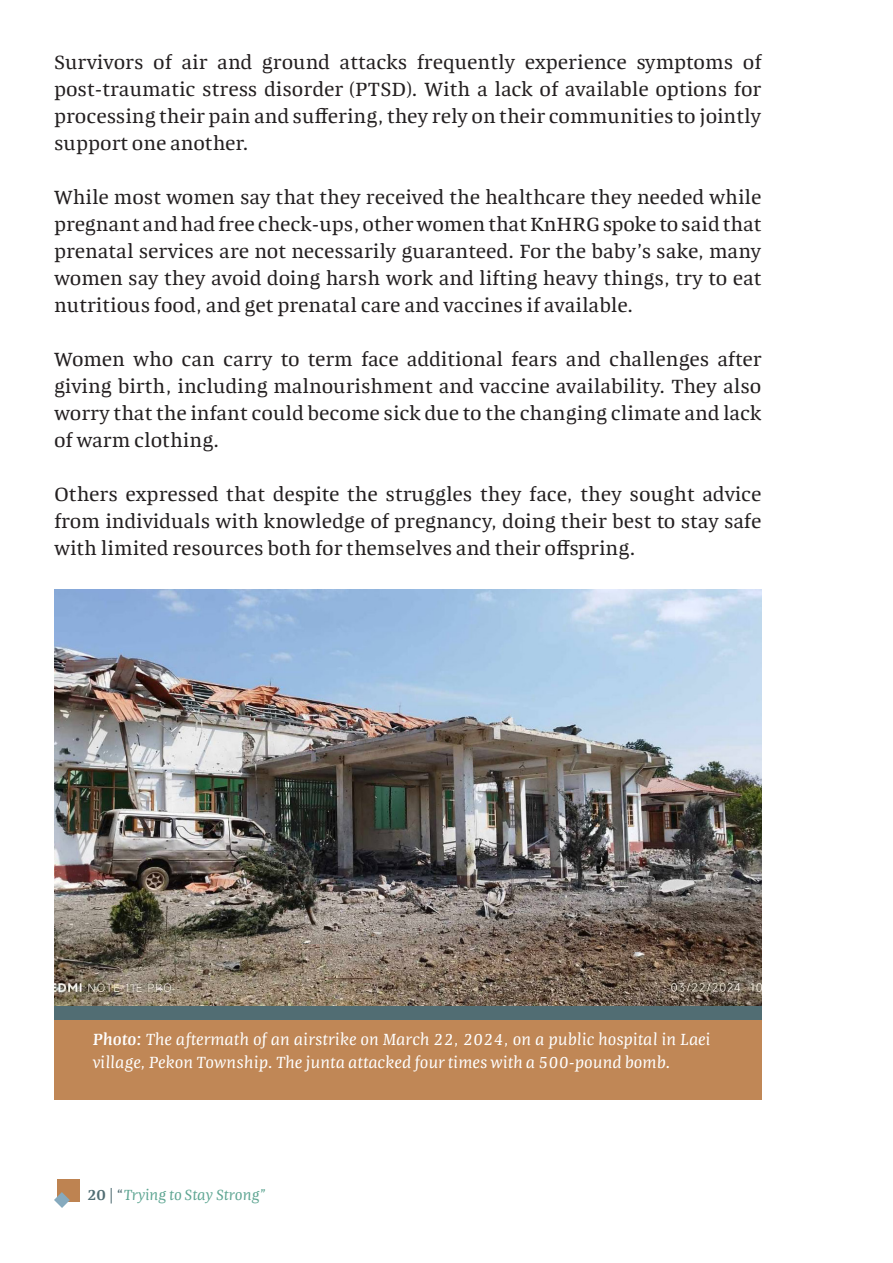
<style>
.page{position:relative;width:893px;height:1263px;background:#fff}
.page>*{position:absolute;margin:0;border:0;box-sizing:border-box;transform-origin:0 0}
.t1{font:19.5px/27px "Quador";color:#231f20;text-align:justify}
.t2{font:italic 16.5px/22.5px "Quador";color:#fff}
.t3{font:italic 15px "Quador";color:#5fa693}
.s1{font-weight:600}
.s2{font-weight:600;font-style:normal;color:#516d73}
.s3{font-style:normal;color:#516d73}
</style>
<div class="page">
<div style="left:57px;top:1179px;width:23px;height:23px;background:#be8351"></div>
<svg style="left:54px;top:1192px;width:16px;height:16px"></svg>
<img style="left:54px;top:590px;width:707px;height:417px">
<div style="left:54px;top:1020px;width:707px;height:79px;background:#c08756"></div>
<div style="left:54px;top:1007px;width:707px;height:13px;background:#516d73"></div>
<p class="t1" style="left:54px;top:48px;width:709px">Survivors of air and ground attacks frequently experience symptoms of post-traumatic stress disorder (PTSD). With a lack of available options for processing their pain and suffering, they rely on their communities to jointly support one another.</p>
<p class="t1" style="left:54px;top:183px;width:709px">While most women say that they received the healthcare they needed while pregnant and had free check-ups, other women that KnHRG spoke to said that prenatal services are not necessarily guaranteed. For the baby’s sake, many women say they avoid doing harsh work and lifting heavy things, try to eat nutritious food, and get prenatal care and vaccines if available.</p>
<p class="t1" style="left:54px;top:345px;width:709px">Women who can carry to term face additional fears and challenges after giving birth, including malnourishment and vaccine availability. They also worry that the infant could become sick due to the changing climate and lack of warm clothing.</p>
<p class="t1" style="left:54px;top:480px;width:709px">Others expressed that despite the struggles they face, they sought advice from individuals with knowledge of pregnancy, doing their best to stay safe with limited resources both for themselves and their offspring.</p>
<p class="t2" style="left:93px;top:1027px;width:619px"><span class="s1">Photo:</span> The aftermath of an airstrike on March 22, 2024, on a public hospital in Laei village, Pekon Township. The junta attacked four times with a 500-pound bomb.</p>
<p class="t3" style="left:87px;top:1184px;width:181px"><span class="s2">20 |</span> <span class="s3">“</span>Trying to Stay Strong”</p>
</div>
